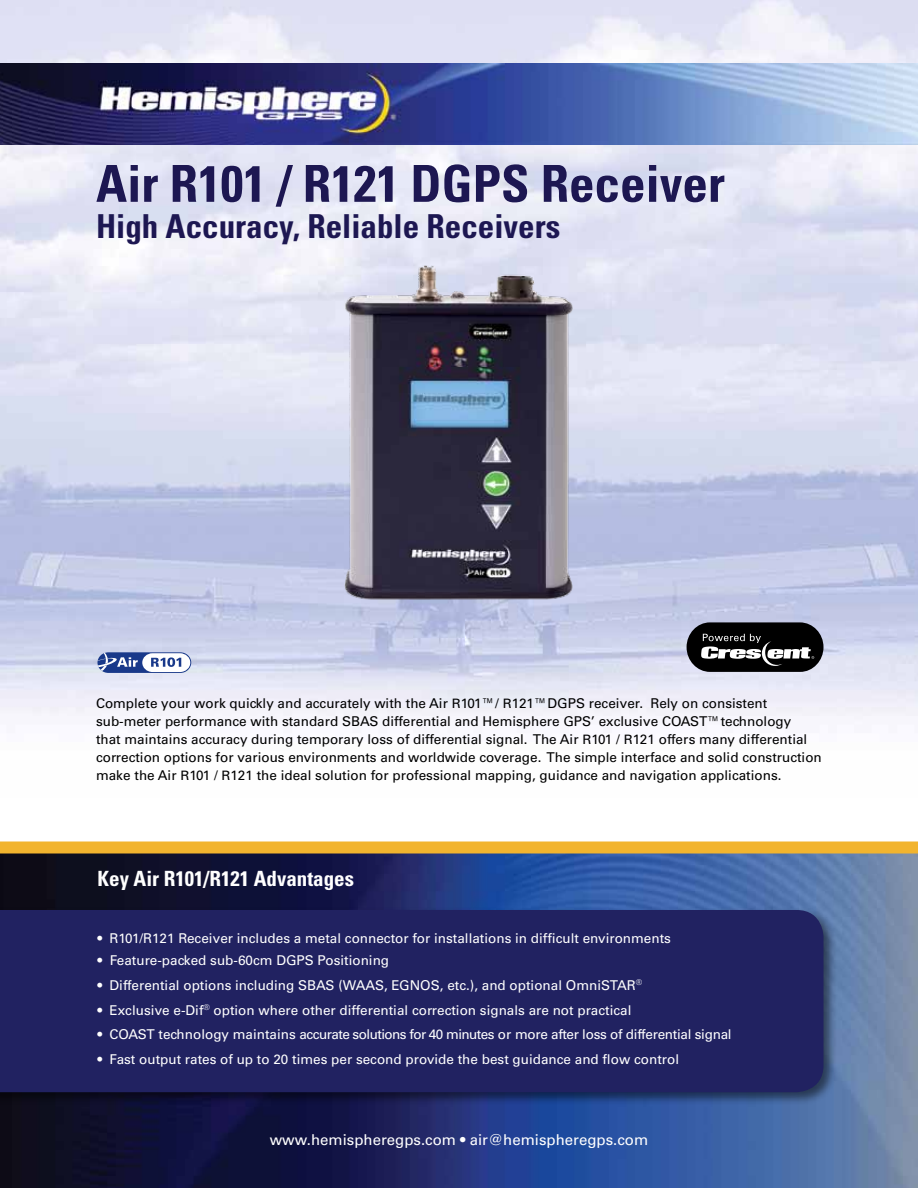
<style>
.page{position:relative;width:918px;height:1188px;background:#fff}
.page>*{position:absolute;margin:0;border:0;box-sizing:border-box;transform-origin:0 0}
.t1{font:700 condensed 51px "Univers";color:#1d1752}
.t2{font:700 condensed 33px "Univers";color:#1d1752}
.t3{font:700 condensed 21px "Univers";color:#fff}
.t4{font:15px "Univers";color:#fff}
.t5{font:13.5px/18px "Univers";color:#000}
.t6{font:13.5px "Univers";color:#fff}
.t7{font:13.5px "Univers";letter-spacing:-.02em;color:#fff}
.s1{font-size:12.9px}
</style>
<div class="page">
<img style="left:0;top:854px;width:918px;height:334px">
<img style="left:0;top:0;width:918px;height:719px">
<img style="left:0;top:63px;width:918px;height:81px">
<div style="left:0;top:842px;width:918px;height:12px;background:#f2b42e"></div>
<div style="left:0;top:907px;width:837px;height:199px;background:#000;opacity:.5"></div>
<div style="left:0;top:910px;width:823px;height:182px;background:#212261"></div>
<img style="left:330px;top:263px;width:258px;height:339px">
<svg style="left:98px;top:652px;width:93px;height:21px"></svg>
<div style="left:687px;top:622px;width:137px;height:50px;background:#000;border-radius:24px"></div>
<svg style="left:701px;top:634px;width:113px;height:32px"></svg>
<h1 class="t1" style="left:96px;top:152px;width:630px">Air R101 / R121 DGPS Receiver</h1>
<h2 class="t2" style="left:96px;top:206px;width:466px">High Accuracy, Reliable Receivers</h2>
<p class="t5" style="left:96px;top:694px;width:727px">Complete your work quickly and accurately with the Air <span class="s1">R</span>101™/ <span class="s1">R</span>121™DGPS receiver. Rely on consistent sub-meter performance with standard SBAS differential and Hemisphere GPS’ exclusive COAST™technology<br>that maintains accuracy during temporary loss of differential signal. The Air <span class="s1">R</span>101 / <span class="s1">R</span>121 offers many differential correction options for various environments and worldwide coverage. The simple interface and solid construction make the Air <span class="s1">R</span>101 / <span class="s1">R</span>121 the ideal solution for professional mapping, guidance and navigation applications.</p>
<h3 class="t3" style="left:98px;top:865px;width:258px">Key Air R101/R121 Advantages</h3>
<p class="t6" style="left:97px;top:930px;width:575px">• R101/R121 Receiver includes a metal connector for installations in difficult environments</p>
<p class="t6" style="left:97px;top:952px;width:293px">• Feature-packed sub-60cm DGPS Positioning</p>
<p class="t6" style="left:97px;top:977px;width:546px">• Differential options including SBAS (WAAS, EGNOS, etc.), and optional OmniSTAR<sup>®</sup></p>
<p class="t6" style="left:98px;top:1002px;width:535px">• Exclusive e-Dif<sup>®</sup> option where other differential correction signals are not practical</p>
<p class="t7" style="left:98px;top:1027px;width:636px">• COAST technology maintains accurate solutions for 40 minutes or more after loss of differential signal</p>
<p class="t6" style="left:98px;top:1051px;width:583px">• Fast output rates of up to 20 times per second provide the best guidance and flow control</p>
<p class="t4" style="left:270px;top:1131px;width:380px">www.hemispheregps.com • air@hemispheregps.com</p>
</div>
